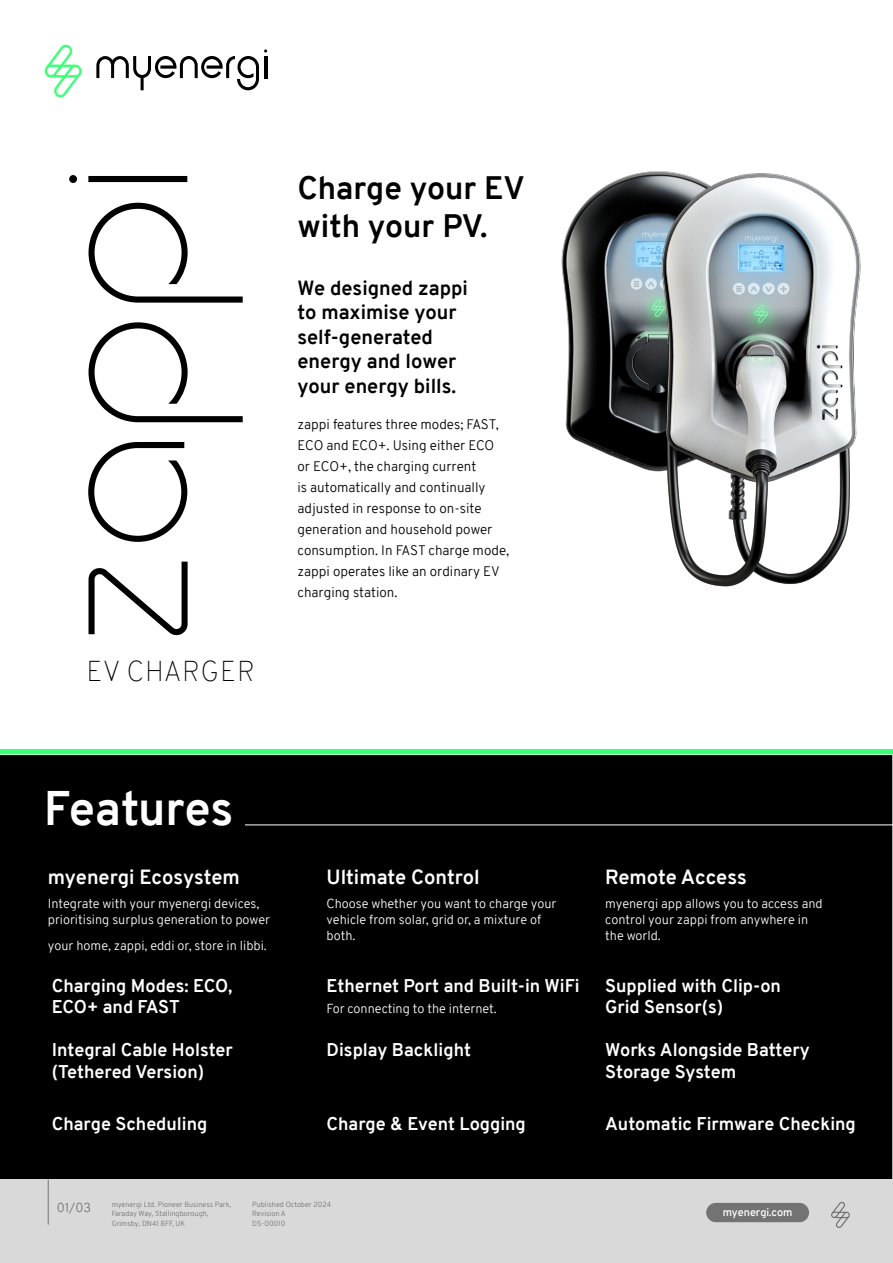
<style>
.page{position:relative;width:893px;height:1263px;background:#fff}
.page>*{position:absolute;margin:0;border:0;box-sizing:border-box;transform-origin:0 0}
.t1{font:700 47.4px "Overpass";letter-spacing:-.005em;color:#fff}
.t2{font:700 31.65px/38.1px "Overpass";color:#000}
.t3{font:100 28.05px "Overpass";letter-spacing:.02em;color:#000}
.t4{font:700 20.1px/24.5px "Overpass";color:#000}
.t5{font:700 20.1px "Overpass";letter-spacing:-.005em;color:#fff}
.t6{font:700 18px/21.6px "Overpass";color:#fff}
.t7{font:300 13.5px/21px "Overpass";color:#000}
.t8{font:300 12.75px/16.4px "Overpass";color:#fff}
.t9{font:300 12.75px "Overpass";color:#737373}
.t10{font:600 10.95px "Overpass";color:#fff}
.t11{font:300 7.35px "Overpass";color:#737373}
</style>
<div class="page">
<div style="left:0;top:754px;width:893px;height:425px;background:#000"></div>
<div style="left:0;top:749px;width:893px;height:5px;background:#40ff7a"></div>
<hr style="left:245px;top:824px;width:648px;height:1px;background:#fff">
<svg style="left:45px;top:44px;width:37px;height:53px"></svg>
<svg style="left:96px;top:49px;width:171px;height:41px"></svg>
<div style="left:0;top:1179px;width:893px;height:84px;background:#d9d9d9"></div>
<svg style="left:831px;top:1202px;width:19px;height:26px"></svg>
<div style="left:706px;top:1203px;width:103px;height:19px;background:#737373;border-radius:10px"></div>
<hr style="left:48px;top:1179px;width:1px;height:45px;background:#737373">
<img style="left:561px;top:180px;width:55px;height:278px">
<img style="left:616px;top:171px;width:245px;height:416px">
<div style="left:48px;top:974px;width:818px;height:196px;background:#000"></div>
<svg style="left:89px;top:562px;width:99px;height:74px"></svg>
<svg style="left:88px;top:442px;width:99px;height:100px"></svg>
<svg style="left:89px;top:322px;width:154px;height:100px"></svg>
<svg style="left:89px;top:203px;width:154px;height:100px"></svg>
<svg style="left:69px;top:175px;width:118px;height:8px"></svg>
<p class="t3" style="left:87px;top:651px;width:170px">EV CHARGER</p>
<p class="t2" style="left:298px;top:169px;width:229px">Charge your EV with your PV.</p>
<p class="t4" style="left:298px;top:276px;width:172px">We designed zappi to maximise your self-generated energy and lower your energy bills.</p>
<p class="t7" style="left:298px;top:413px;width:213px">zappi features three modes; FAST,<br>ECO and ECO+. Using either ECO or ECO+, the charging current<br>is automatically and continually adjusted in response to on-site generation and household power consumption. In FAST charge mode, zappi operates like an ordinary EV charging station.</p>
<p class="t1" style="left:44px;top:774px;width:191px">Features</p>
<p class="t5" style="left:48px;top:862px;width:193px">myenergi Ecosystem</p>
<p class="t8" style="left:48px;top:895px;width:224px">Integrate with your myenergi devices, prioritising surplus generation to power</p>
<p class="t8" style="left:48px;top:938px;width:220px">your home, zappi, eddi or, store in libbi.</p>
<p class="t5" style="left:327px;top:862px;width:155px">Ultimate Control</p>
<p class="t8" style="left:327px;top:895px;width:231px">Choose whether you want to charge your vehicle from solar, grid or, a mixture of both.</p>
<p class="t6" style="left:52px;top:975px;width:182px">Charging Modes: ECO,<br>ECO+ and FAST</p>
<p class="t6" style="left:327px;top:975px;width:255px">Ethernet Port and Built-in WiFi</p>
<p class="t8" style="left:327px;top:1001px;width:172px">For connecting to the internet.</p>
<p class="t5" style="left:605px;top:862px;width:143px">Remote Access</p>
<p class="t8" style="left:605px;top:895px;width:219px">myenergi app allows you to access and control your zappi from anywhere in the world.</p>
<p class="t6" style="left:605px;top:975px;width:177px">Supplied with Clip-on<br>Grid Sensor(s)</p>
<p class="t6" style="left:52px;top:1039px;width:182px">Integral Cable Holster (Tethered Version)</p>
<p class="t6" style="left:327px;top:1039px;width:146px">Display Backlight</p>
<p class="t6" style="left:605px;top:1039px;width:206px">Works Alongside Battery<br>Storage System</p>
<p class="t6" style="left:52px;top:1113px;width:157px">Charge Scheduling</p>
<p class="t6" style="left:327px;top:1113px;width:201px">Charge &amp; Event Logging</p>
<p class="t6" style="left:605px;top:1113px;width:252px">Automatic Firmware Checking</p>
<p class="t11" style="left:112px;top:1199px;width:121px">myenergi Ltd. Pioneer Business Park,</p>
<p class="t11" style="left:112px;top:1208px;width:98px">Faraday Way, Stallingborough,</p>
<p class="t11" style="left:112px;top:1218px;width:75px">Grimsby, DN41 8FF, UK</p>
<p class="t11" style="left:252px;top:1199px;width:80px">Published October 2024</p>
<p class="t11" style="left:252px;top:1208px;width:35px">Revision A</p>
<p class="t11" style="left:252px;top:1218px;width:35px">DS-00010</p>
<p class="t9" style="left:57px;top:1198px;width:36px">01/03</p>
<p class="t10" style="left:723px;top:1204px;width:71px">myenergi.com</p>
</div>
